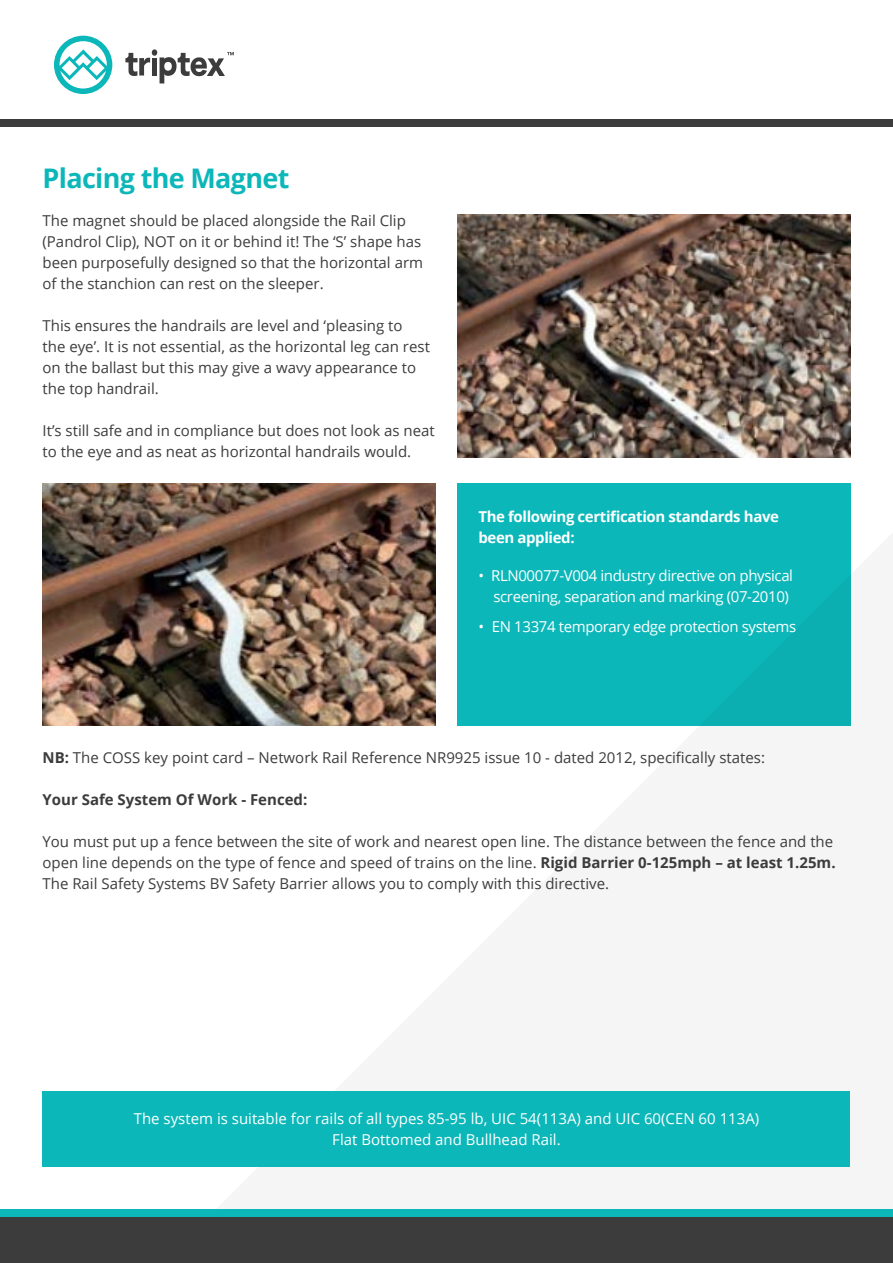
<style>
.page{position:relative;width:893px;height:1263px;background:#fff}
.page>*{position:absolute;margin:0;border:0;box-sizing:border-box;transform-origin:0 0}
.t1{font:700 27px "Open Sans";letter-spacing:-.025em;color:#0cb7b9}
.t2{font:15px/21px "Open Sans";color:#3b3c3b}
.t3{font:15px/21px "Open Sans";letter-spacing:-.025em;color:#fff;text-align:right}
.t4{font:15px/21px "Open Sans";color:#fff;text-align:center}
.t5{font:700 15px/21px "Open Sans";letter-spacing:-.025em;color:#fff}
.t6{font:700 15px "Open Sans";color:#3b3c3b}
.s1{font-weight:700}
</style>
<div class="page">
<div style="left:0;top:1217px;width:893px;height:46px;background:#3b3c3b"></div>
<div style="left:0;top:1209px;width:893px;height:8px;background:#0cb7b9"></div>
<div style="left:0;top:120px;width:893px;height:7px;background:#3b3c3b"></div>
<svg style="left:54px;top:36px;width:58px;height:58px"></svg>
<svg style="left:125px;top:49px;width:109px;height:34px"></svg>
<div style="left:43px;top:1091px;width:807px;height:75px;background:#0cb7b9"></div>
<img style="left:457px;top:214px;width:393px;height:243px">
<img style="left:43px;top:483px;width:393px;height:243px">
<div style="left:457px;top:483px;width:393px;height:243px;background:#0cb7b9"></div>
<p class="t1" style="left:43px;top:159px;width:249px">Placing the Magnet</p>
<p class="t2" style="left:43px;top:210px;width:382px">The magnet should be placed alongside the Rail Clip (Pandrol Clip), NOT on it or behind it! The ‘S’ shape has been purposefully designed so that the horizontal arm of the stanchion can rest on the sleeper.</p>
<p class="t2" style="left:43px;top:315px;width:389px">This ensures the handrails are level and ‘pleasing to<br>the eye’. It is not essential, as the horizontal leg can rest on the ballast but this may give a wavy appearance to the top handrail.</p>
<p class="t2" style="left:43px;top:420px;width:394px">It’s still safe and in compliance but does not look as neat to the eye and as neat as horizontal handrails would.</p>
<p class="t5" style="left:478px;top:506px;width:302px">The following certification standards have been applied:</p>
<p class="t3" style="left:478px;top:565px;width:316px">• RLN00077-V004 industry directive on physical screening, separation and marking (07-2010)</p>
<p class="t3" style="left:478px;top:615px;width:319px">• EN 13374 temporary edge protection systems</p>
<p class="t2" style="left:43px;top:747px;width:724px"><span class="s1">NB:</span> The COSS key point card – Network Rail Reference NR9925 issue 10 - dated 2012, specifically states:</p>
<p class="t6" style="left:43px;top:789px;width:266px">Your Safe System Of Work - Fenced:</p>
<p class="t2" style="left:43px;top:831px;width:795px">You must put up a fence between the site of work and nearest open line. The distance between the fence and the open line depends on the type of fence and speed of trains on the line. <span class="s1">Rigid Barrier 0-125mph – at least 1.25m.<br></span>The Rail Safety Systems BV Safety Barrier allows you to comply with this directive.</p>
<p class="t4" style="left:134px;top:1108px;width:627px">The system is suitable for rails of all types 85-95 lb, UIC 54(113A) and UIC 60(CEN 60 113A)<br>Flat Bottomed and Bullhead Rail.</p>
</div>
